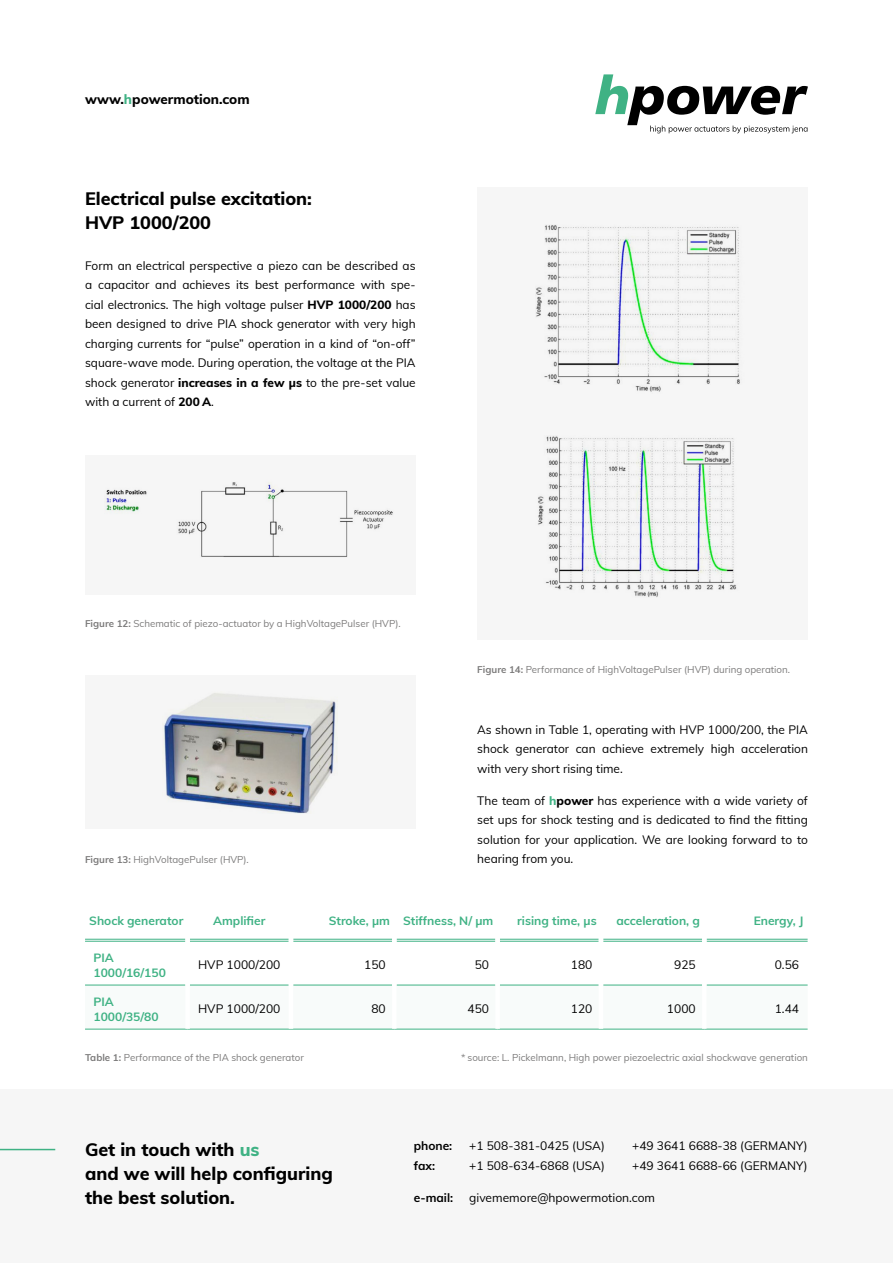
<style>
.page{position:relative;width:893px;height:1263px;background:#fff}
.page>*{position:absolute;margin:0;border:0;box-sizing:border-box;transform-origin:0 0}
.t1{font:800 18px/24px "Muli";color:#000}
.t2{font:800 13.5px "Muli";color:#000}
.t3{font:12px/19.5px "Muli";color:#000;text-align:justify}
.t4{font:700 12px/15px "Muli";color:#3fb284}
.t5{font:700 12px "Muli";color:#000}
.t6{font:9.75px "Muli";color:#7c7b7b}
.s1{color:#3fb284}
.s2{font-weight:800}
.s3{font-weight:700}
.s4{font-weight:800;color:#3fb284}
</style>
<div class="page">
<svg style="left:595px;top:74px;width:213px;height:59px"></svg>
<div style="left:85px;top:455px;width:331px;height:139px;background:#f6f6f6"></div>
<div style="left:85px;top:675px;width:331px;height:154px;background:#f6f6f6"></div>
<img style="left:106px;top:482px;width:287px;height:75px">
<img style="left:164px;top:693px;width:173px;height:120px">
<div style="left:477px;top:187px;width:331px;height:453px;background:#f6f6f6"></div>
<img style="left:536px;top:225px;width:204px;height:167px">
<img style="left:538px;top:436px;width:199px;height:161px">
<div style="left:0;top:1090px;width:893px;height:173px;background:#f6f6f6"></div>
<hr style="left:0;top:1149px;width:55px;height:1px;background:#3fb284">
<svg style="left:85px;top:1028px;width:723px;height:1px"></svg>
<hr style="left:85px;top:985px;width:100px;height:1px;background:#3fb284">
<hr style="left:190px;top:985px;width:99px;height:1px;background:#3fb284">
<hr style="left:293px;top:985px;width:99px;height:1px;background:#3fb284">
<hr style="left:397px;top:985px;width:98px;height:1px;background:#3fb284">
<hr style="left:500px;top:985px;width:99px;height:1px;background:#3fb284">
<hr style="left:603px;top:985px;width:99px;height:1px;background:#3fb284">
<hr style="left:706px;top:985px;width:102px;height:1px;background:#3fb284">
<hr style="left:85px;top:1029px;width:103px;height:1px;background:#3fb284">
<hr style="left:188px;top:1029px;width:103px;height:1px;background:#3fb284">
<hr style="left:291px;top:1029px;width:103px;height:1px;background:#3fb284">
<hr style="left:394px;top:1029px;width:104px;height:1px;background:#3fb284">
<hr style="left:498px;top:1029px;width:103px;height:1px;background:#3fb284">
<hr style="left:601px;top:1029px;width:103px;height:1px;background:#3fb284">
<hr style="left:704px;top:1029px;width:104px;height:1px;background:#3fb284">
<hr style="left:85px;top:939px;width:100px;height:1px;background:#3fb284">
<hr style="left:85px;top:941px;width:100px;height:1px;background:#3fb284">
<hr style="left:190px;top:939px;width:99px;height:1px;background:#3fb284">
<hr style="left:190px;top:941px;width:99px;height:1px;background:#3fb284">
<hr style="left:293px;top:939px;width:99px;height:1px;background:#3fb284">
<hr style="left:293px;top:941px;width:99px;height:1px;background:#3fb284">
<hr style="left:397px;top:939px;width:98px;height:1px;background:#3fb284">
<hr style="left:397px;top:941px;width:98px;height:1px;background:#3fb284">
<hr style="left:500px;top:939px;width:99px;height:1px;background:#3fb284">
<hr style="left:500px;top:941px;width:99px;height:1px;background:#3fb284">
<hr style="left:603px;top:939px;width:99px;height:1px;background:#3fb284">
<hr style="left:603px;top:941px;width:99px;height:1px;background:#3fb284">
<hr style="left:706px;top:939px;width:102px;height:1px;background:#3fb284">
<hr style="left:706px;top:941px;width:102px;height:1px;background:#3fb284">
<div style="left:185px;top:985px;width:5px;height:44px;background:#fff"></div>
<hr style="left:289px;top:985px;width:4px;height:44px;background:#fff">
<div style="left:495px;top:985px;width:5px;height:44px;background:#fff"></div>
<hr style="left:599px;top:985px;width:4px;height:44px;background:#fff">
<hr style="left:702px;top:985px;width:4px;height:44px;background:#fff">
<div style="left:392px;top:985px;width:5px;height:44px;background:#fff"></div>
<p class="t2" style="left:85px;top:89px;width:166px">www.<span class="s1">h</span>powermotion.com</p>
<h1 class="t1" style="left:85px;top:186px;width:228px">Electrical pulse excitation:<br>HVP 1000/200</h1>
<p class="t3" style="left:85px;top:255px;width:332px">Form an electrical perspective a piezo can be described as a capacitor and achieves its best performance with spe&shy;cial electronics. The high voltage pulser <span class="s2">HVP 1000/200</span> has been designed to drive PIA shock generator with very high charging currents for “pulse” operation in a kind of “on-off” square-wave mode. During operation, the voltage at the PIA shock generator <span class="s2">increases in a few μs</span> to the pre-set value with a current of <span class="s2">200 A</span>.</p>
<p class="t6" style="left:85px;top:616px;width:317px"><span class="s3">Figure 12:</span> Schematic of piezo-actuator by a HighVoltagePulser (HVP).</p>
<p class="t6" style="left:477px;top:662px;width:314px"><span class="s3">Figure 14:</span> Performance of HighVoltagePulser (HVP) during operation.</p>
<p class="t3" style="left:477px;top:719px;width:332px">As shown in Table 1, operating with HVP 1000/200, the PIA shock generator can achieve extremely high acceleration with very short rising time.</p>
<p class="t3" style="left:477px;top:790px;width:332px">The team of <span class="s4">h</span><span class="s2">power</span> has experience with a wide variety of set ups for shock testing and is dedicated to find the fitting solution for your application. We are looking forward to to</p>
<p class="t6" style="left:85px;top:853px;width:165px"><span class="s3">Figure 13:</span> HighVoltagePulser (HVP).</p>
<p class="t3" style="left:477px;top:849px;width:98px">hearing from you.</p>
<p class="t4" style="left:89px;top:912px;width:96px">Shock generator</p>
<p class="t4" style="left:213px;top:912px;width:54px">Amplifier</p>
<p class="t4" style="left:329px;top:912px;width:166px">Stroke, µm Stiffness, N/ µm</p>
<p class="t4" style="left:517px;top:912px;width:81px">rising time, µs</p>
<p class="t4" style="left:616px;top:912px;width:85px">acceleration, g</p>
<p class="t4" style="left:754px;top:912px;width:51px">Energy, J</p>
<p class="t4" style="left:94px;top:949px;width:74px">PIA<br>1000/16/150</p>
<p class="t3" style="left:198px;top:954px;width:84px">HVP 1000/200</p>
<p class="t3" style="left:364px;top:954px;width:23px">150</p>
<p class="t3" style="left:475px;top:954px;width:16px">50</p>
<p class="t3" style="left:571px;top:954px;width:23px">180</p>
<p class="t3" style="left:674px;top:954px;width:23px">925</p>
<p class="t3" style="left:775px;top:954px;width:26px">0.56</p>
<p class="t4" style="left:94px;top:993px;width:67px">PIA<br>1000/35/80</p>
<p class="t3" style="left:198px;top:998px;width:84px">HVP 1000/200</p>
<p class="t3" style="left:371px;top:998px;width:16px">80</p>
<p class="t3" style="left:467px;top:998px;width:23px">450</p>
<p class="t3" style="left:571px;top:998px;width:23px">120</p>
<p class="t3" style="left:667px;top:998px;width:30px">1000</p>
<p class="t3" style="left:775px;top:998px;width:26px">1.44</p>
<p class="t6" style="left:85px;top:1050px;width:220px"><span class="s3">Table 1:</span> Performance of the PIA shock generator</p>
<p class="t6" style="left:461px;top:1050px;width:348px">* source: L. Pickelmann, High power piezoelectric axial shockwave generation</p>
<h1 class="t1" style="left:85px;top:1137px;width:249px">Get in touch with <span class="s1">us<br></span>and we will help configuring the best solution.</h1>
<p class="t5" style="left:414px;top:1137px;width:40px">phone:</p>
<p class="t3" style="left:469px;top:1136px;width:137px">+1 508-381-0425 (USA)</p>
<p class="t3" style="left:632px;top:1136px;width:177px">+49 3641 6688-38 (GERMANY) +49 3641 6688-66 (GERMANY)</p>
<p class="t5" style="left:414px;top:1157px;width:23px">fax:</p>
<p class="t3" style="left:469px;top:1155px;width:137px">+1 508-634-6868 (USA)</p>
<p class="t5" style="left:414px;top:1189px;width:41px">e-mail:</p>
<p class="t3" style="left:469px;top:1187px;width:187px">givememore@hpowermotion.com</p>
</div>
